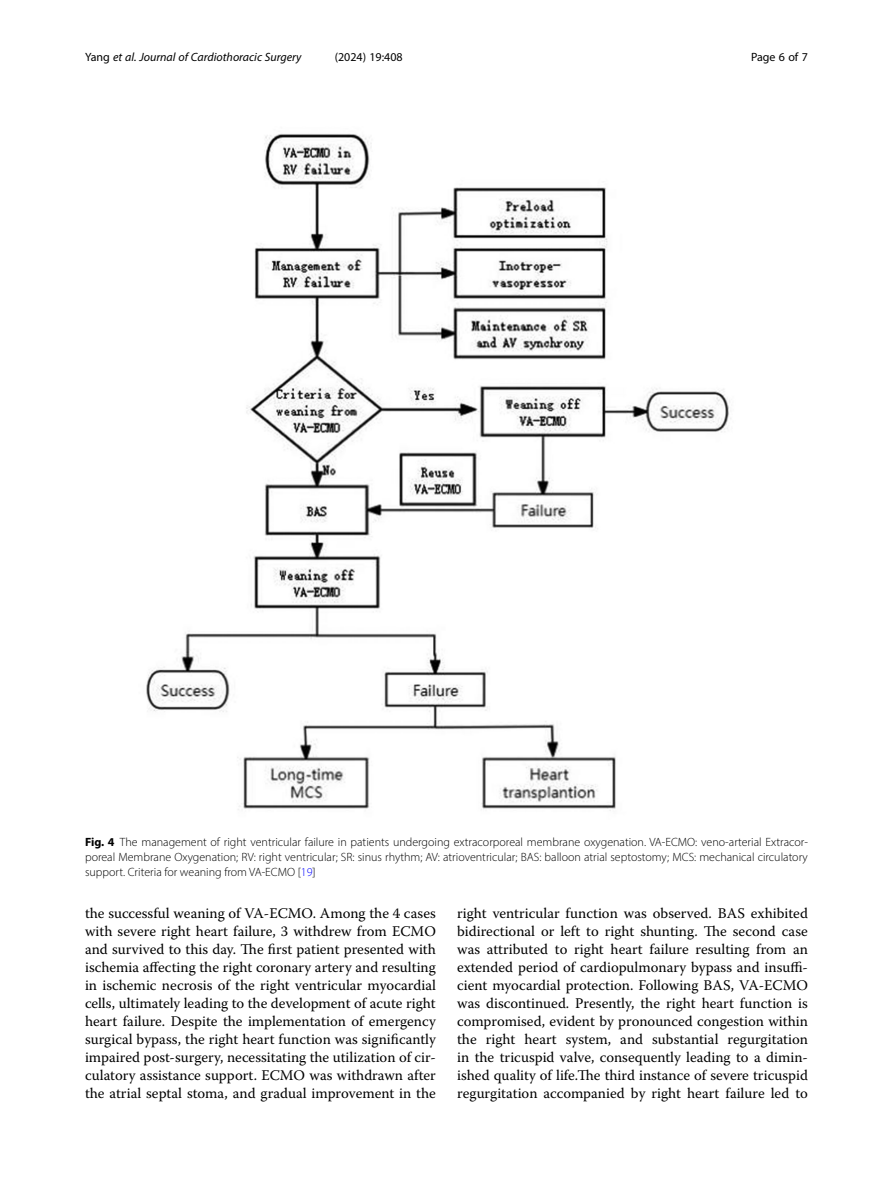
<style>
.page{position:relative;width:893px;height:1191px;background:#fff}
.page>*{position:absolute;margin:0;border:0;box-sizing:border-box;transform-origin:0 0}
.Body_Text_Indent{font:14.7px/18px "Warnock Pro";color:#000;text-align:justify}
.Figure_Caption{font:300 12px/15px "Myriad Pro";color:#000;text-align:justify}
.t1{font:italic 12px "Myriad Pro";color:#000}
.t2{font:12px "Myriad Pro";color:#000}
.s1{font-style:normal}
.s2{font-weight:700}
.s3{color:#00f}
</style>
<div class="page">
<img style="left:146px;top:133px;width:585px;height:678px">
<p class="t1" style="left:85px;top:50px;width:218px"><span class="s1">Yang</span> et al. Journal of Cardiothoracic Surgery</p>
<p class="t2" style="left:335px;top:50px;width:70px">(2024) 19:408</p>
<p class="t2" style="left:751px;top:50px;width:58px">Page 6 of 7</p>
<p class="Figure_Caption" style="left:85px;top:834px;width:724px"><span class="s2">Fig. 4</span> The management of right ventricular failure in patients undergoing extracorporeal membrane oxygenation. VA-ECMO: veno-arterial Extracor&shy;poreal Membrane Oxygenation; RV: right ventricular; SR: sinus rhythm; AV: atrioventricular; BAS: balloon atrial septostomy; MCS: mechanical circulatory support. Criteria for weaning from VA-ECMO [<span class="s3">19</span>]</p>
<p class="Body_Text_Indent" style="left:85px;top:904px;width:352px">the successful weaning of VA-ECMO. Among the 4 cases with severe right heart failure, 3 withdrew from ECMO and survived to this day. The first patient presented with ischemia affecting the right coronary artery and resulting in ischemic necrosis of the right ventricular myocardial cells, ultimately leading to the development of acute right heart failure. Despite the implementation of emergency surgical bypass, the right heart function was significantly impaired post-surgery, necessitating the utilization of cir&shy;culatory assistance support. ECMO was withdrawn after the atrial septal stoma, and gradual improvement in the</p>
<p class="Body_Text_Indent" style="left:457px;top:904px;width:352px">right ventricular function was observed. BAS exhibited bidirectional or left to right shunting. The second case was attributed to right heart failure resulting from an extended period of cardiopulmonary bypass and insuffi&shy;cient myocardial protection. Following BAS, VA-ECMO was discontinued. Presently, the right heart function is compromised, evident by pronounced congestion within the right heart system, and substantial regurgitation in the tricuspid valve, consequently leading to a dimin&shy;ished quality of life.The third instance of severe tricuspid regurgitation accompanied by right heart failure led to</p>
</div>
